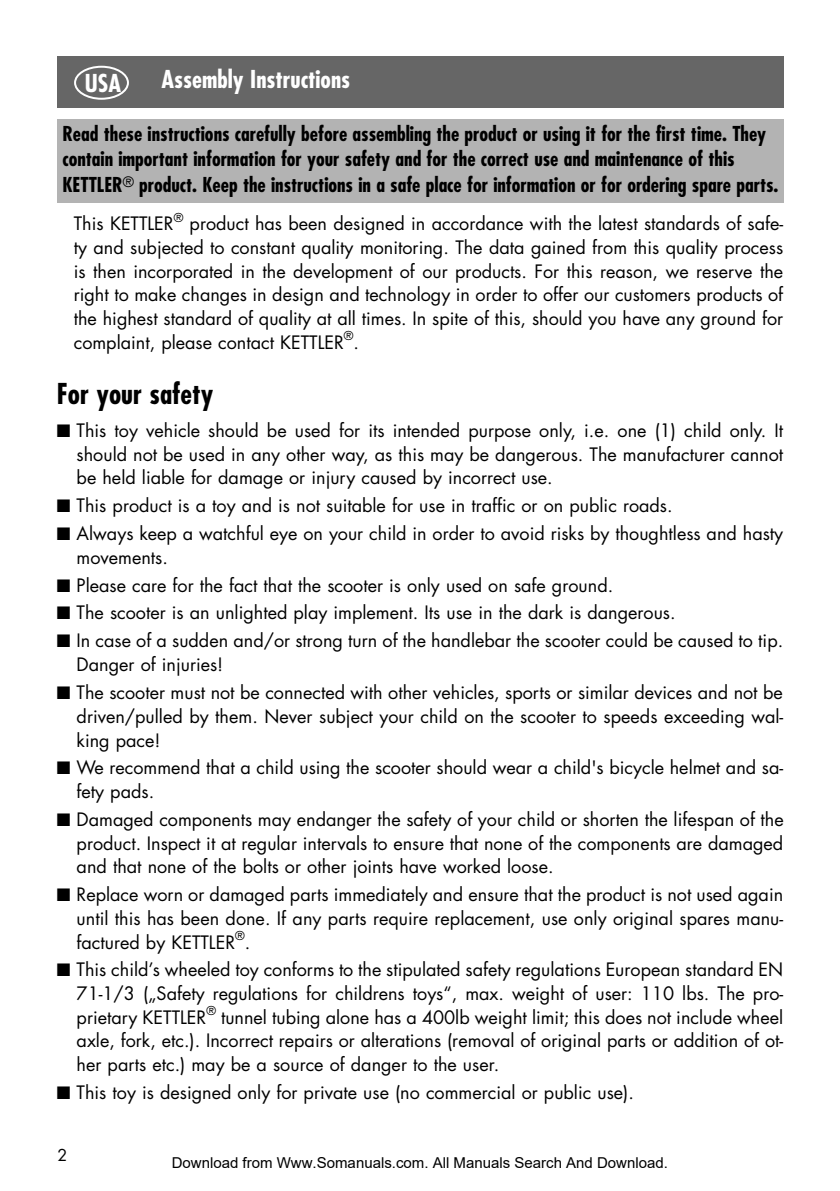
<style>
.page{position:relative;width:840px;height:1191px;background:#fff}
.page>*{position:absolute;margin:0;border:0;box-sizing:border-box;transform-origin:0 0}
.t1{font:700 condensed 28px "Futura";color:#000}
.t2{font:700 condensed 24px "Futura";color:#fff}
.t3{font:700 condensed 20px/25.4px "Futura";letter-spacing:-.005em;color:#000}
.t4{font:18px/23.8px "Futura";color:#000;text-align:justify}
.t5{font:16px "Futura";color:#000}
.t6{font:15px "Arial";color:#000}
.t7{font:12px "Futura";color:#000}
</style>
<div class="page">
<div style="left:57px;top:57px;width:725px;height:51px;background:#666"></div>
<div style="left:57px;top:119px;width:725px;height:83px;background:#b3b3b3"></div>
<svg style="left:74px;top:66px;width:55px;height:34px"></svg>
<h2 class="t2" style="left:161px;top:69px;width:190px">Assembly Instructions</h2>
<p class="t3" style="left:62px;top:123px;width:717px">Read these instructions carefully before assembling the product or using it for the first time. They contain important information for your safety and for the correct use and maintenance of this<br>KETTLER<sup>®</sup> product. Keep the instructions in a safe place for information or for ordering spare parts.</p>
<p class="t4" style="left:74px;top:213px;width:101px">This KETTLER</p>
<p class="t7" style="left:174px;top:212px;width:11px">®</p>
<h2 class="t2" style="left:85px;top:73px;width:38px">USA</h2>
<p class="t4" style="left:74px;top:213px;width:710px;text-indent:116px">product has been designed in accordance with the latest standards of safe&shy;ty and subjected to constant quality monitoring. The data gained from this quality process is then incorporated in the development of our products. For this reason, we reserve the right to make changes in design and technology in order to offer our customers products of the highest standard of quality at all times. In spite of this, should you have any ground for complaint, please contact KETTLER</p>
<p class="t7" style="left:344px;top:330px;width:11px">®</p>
<p class="t4" style="left:353px;top:332px;width:7px">.</p>
<h1 class="t1" style="left:57px;top:381px;width:158px">For your safety</h1>
<p class="t4" style="left:77px;top:420px;width:707px;text-indent:-20px">■ This toy vehicle should be used for its intended purpose only, i.e. one (1) child only. It should not be used in any other way, as this may be dangerous. The manufacturer cannot be held liable for damage or injury caused by incorrect use.</p>
<p class="t4" style="left:57px;top:495px;width:617px">■ This product is a toy and is not suitable for use in traffic or on public roads.</p>
<p class="t4" style="left:77px;top:523px;width:707px;text-indent:-20px">■ Always keep a watchful eye on your child in order to avoid risks by thoughtless and hasty movements.</p>
<p class="t4" style="left:57px;top:574px;width:557px">■ Please care for the fact that the scooter is only used on safe ground.</p>
<p class="t4" style="left:57px;top:602px;width:620px">■ The scooter is an unlighted play implement. Its use in the dark is dangerous.</p>
<p class="t4" style="left:77px;top:630px;width:707px;text-indent:-20px">■ In case of a sudden and/or strong turn of the handlebar the scooter could be caused to tip.<br>Danger of injuries!</p>
<p class="t4" style="left:77px;top:682px;width:707px;text-indent:-20px">■ The scooter must not be connected with other vehicles, sports or similar devices and not be driven/pulled by them. Never subject your child on the scooter to speeds exceeding wal&shy;king pace!</p>
<p class="t4" style="left:77px;top:757px;width:707px;text-indent:-20px">■ We recommend that a child using the scooter should wear a child's bicycle helmet and sa&shy;fety pads.</p>
<p class="t4" style="left:77px;top:809px;width:708px;text-indent:-20px">■ Damaged components may endanger the safety of your child or shorten the lifespan of the product. Inspect it at regular intervals to ensure that none of the components are damaged and that none of the bolts or other joints have worked loose.</p>
<p class="t4" style="left:77px;top:884px;width:707px;text-indent:-20px">■ Replace worn or damaged parts immediately and ensure that the product is not used again until this has been done. If any parts require replacement, use only original spares manu&shy;factured by KETTLER</p>
<p class="t7" style="left:235px;top:929px;width:11px">®</p>
<p class="t4" style="left:244px;top:931px;width:7px">.</p>
<p class="t4" style="left:77px;top:959px;width:707px;text-indent:-20px">■ This child’s wheeled toy conforms to the stipulated safety regulations European standard EN 71-1/3 („Safety regulations for childrens toys“, max. weight of user: 110 lbs. The pro&shy;prietary KETTLER</p>
<p class="t7" style="left:206px;top:1005px;width:11px">®</p>
<p class="t4" style="left:77px;top:1006px;width:707px;text-indent:144px">tunnel tubing alone has a 400lb weight limit; this does not include wheel axle, fork, etc.). Incorrect repairs or alterations (removal of original parts or addition of ot&shy;her parts etc.) may be a source of danger to the user.</p>
<p class="t4" style="left:57px;top:1081px;width:578px">■ This toy is designed only for private use (no commercial or public use).</p>
<p class="t5" style="left:57px;top:1147px;width:11px">2</p>
<p class="t6" style="left:172px;top:1154px;width:497px">Download from Www.Somanuals.com. All Manuals Search And Download.</p>
</div>
